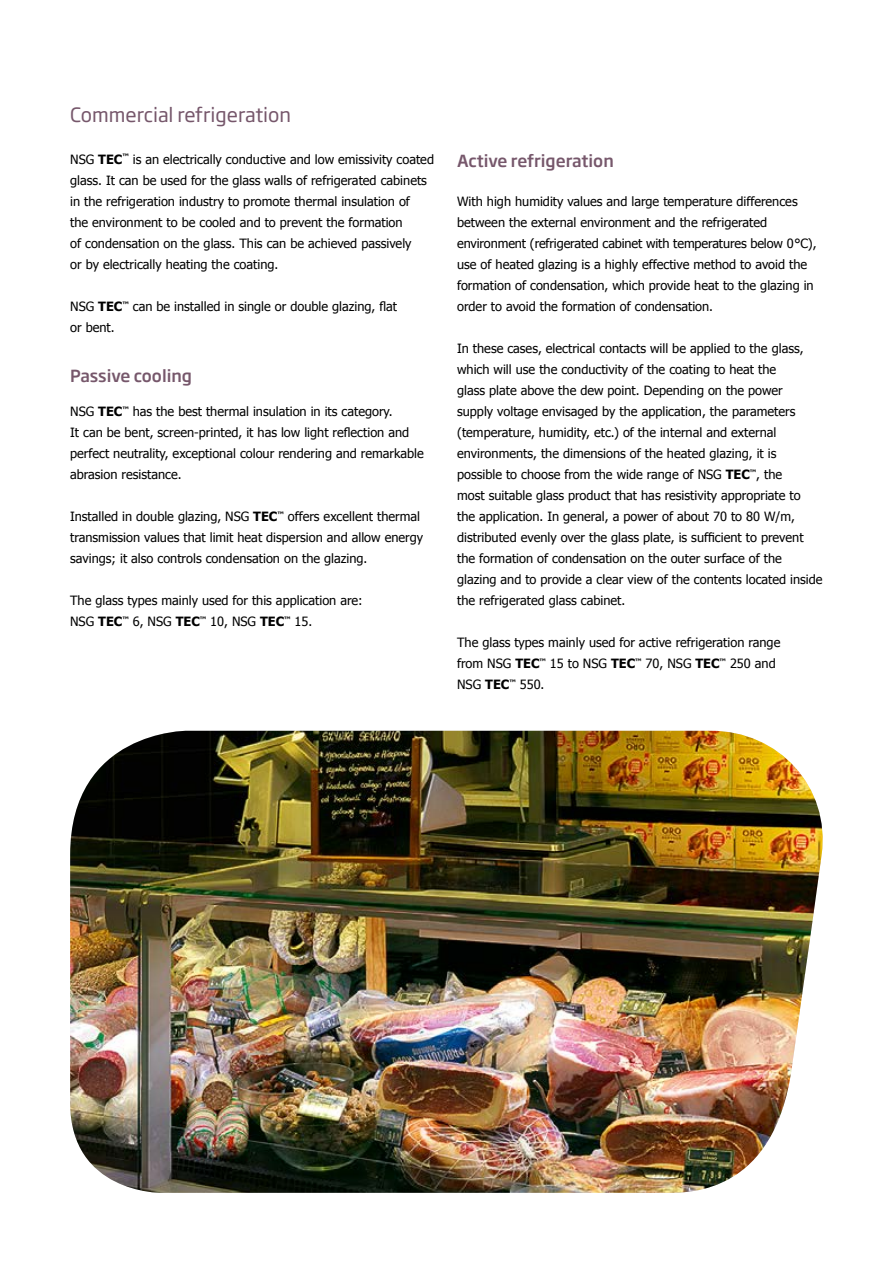
<style>
.page{position:relative;width:893px;height:1263px;background:#fff}
.page>*{position:absolute;margin:0;border:0;box-sizing:border-box;transform-origin:0 0}
.t1{font:19.5px "Soho Gothic Pro";color:#76576b}
.t2{font:500 16.5px "Soho Gothic Pro";color:#76576b}
.t3{font:12.75px/21px "Tahoma";color:#000}
.s1{font-weight:700}
</style>
<div class="page">
<img style="left:70px;top:731px;width:753px;height:462px">
<h1 class="t1" style="left:70px;top:99px;width:222px">Commercial refrigeration</h1>
<p class="t3" style="left:70px;top:148px;width:365px">NSG <span class="s1">TEC</span><sup>™</sup> is an electrically conductive and low emissivity coated glass. It can be used for the glass walls of refrigerated cabinets in the refrigeration industry to promote thermal insulation of<br>the environment to be cooled and to prevent the formation<br>of condensation on the glass. This can be achieved passively<br>or by electrically heating the coating.</p>
<p class="t3" style="left:70px;top:295px;width:328px">NSG <span class="s1">TEC</span><sup>™</sup> can be installed in single or double glazing, flat or bent.</p>
<p class="t2" style="left:70px;top:363px;width:123px">Passive cooling</p>
<p class="t3" style="left:70px;top:400px;width:355px">NSG <span class="s1">TEC</span><sup>™</sup> has the best thermal insulation in its category.<br>It can be bent, screen-printed, it has low light reflection and perfect neutrality, exceptional colour rendering and remarkable abrasion resistance.</p>
<p class="t3" style="left:70px;top:505px;width:354px">Installed in double glazing, NSG <span class="s1">TEC</span><sup>™</sup> offers excellent thermal transmission values that limit heat dispersion and allow energy savings; it also controls condensation on the glazing.</p>
<p class="t3" style="left:70px;top:589px;width:294px">The glass types mainly used for this application are:<br>NSG <span class="s1">TEC</span><sup>™</sup> 6, NSG <span class="s1">TEC</span><sup>™</sup> 10, NSG <span class="s1">TEC</span><sup>™</sup> 15.</p>
<p class="t2" style="left:457px;top:148px;width:158px">Active refrigeration</p>
<p class="t3" style="left:457px;top:190px;width:361px">With high humidity values and large temperature differences between the external environment and the refrigerated environment (refrigerated cabinet with temperatures below 0 °C), use of heated glazing is a highly effective method to avoid the formation of condensation, which provide heat to the glazing in order to avoid the formation of condensation.</p>
<p class="t3" style="left:457px;top:337px;width:367px">In these cases, electrical contacts will be applied to the glass, which will use the conductivity of the coating to heat the<br>glass plate above the dew point. Depending on the power<br>supply voltage envisaged by the application, the parameters (temperature, humidity, etc.) of the internal and external environments, the dimensions of the heated glazing, it is possible to choose from the wide range of NSG <span class="s1">TEC</span><sup>™</sup>, the<br>most suitable glass product that has resistivity appropriate to<br>the application. In general, a power of about 70 to 80 W/m, distributed evenly over the glass plate, is sufficient to prevent the formation of condensation on the outer surface of the glazing and to provide a clear view of the contents located inside the refrigerated glass cabinet.</p>
<p class="t3" style="left:457px;top:631px;width:325px">The glass types mainly used for active refrigeration range from NSG <span class="s1">TEC</span><sup>™</sup> 15 to NSG <span class="s1">TEC</span><sup>™</sup> 70, NSG <span class="s1">TEC</span><sup>™</sup> 250 and<br>NSG <span class="s1">TEC</span><sup>™</sup> 550.</p>
</div>
